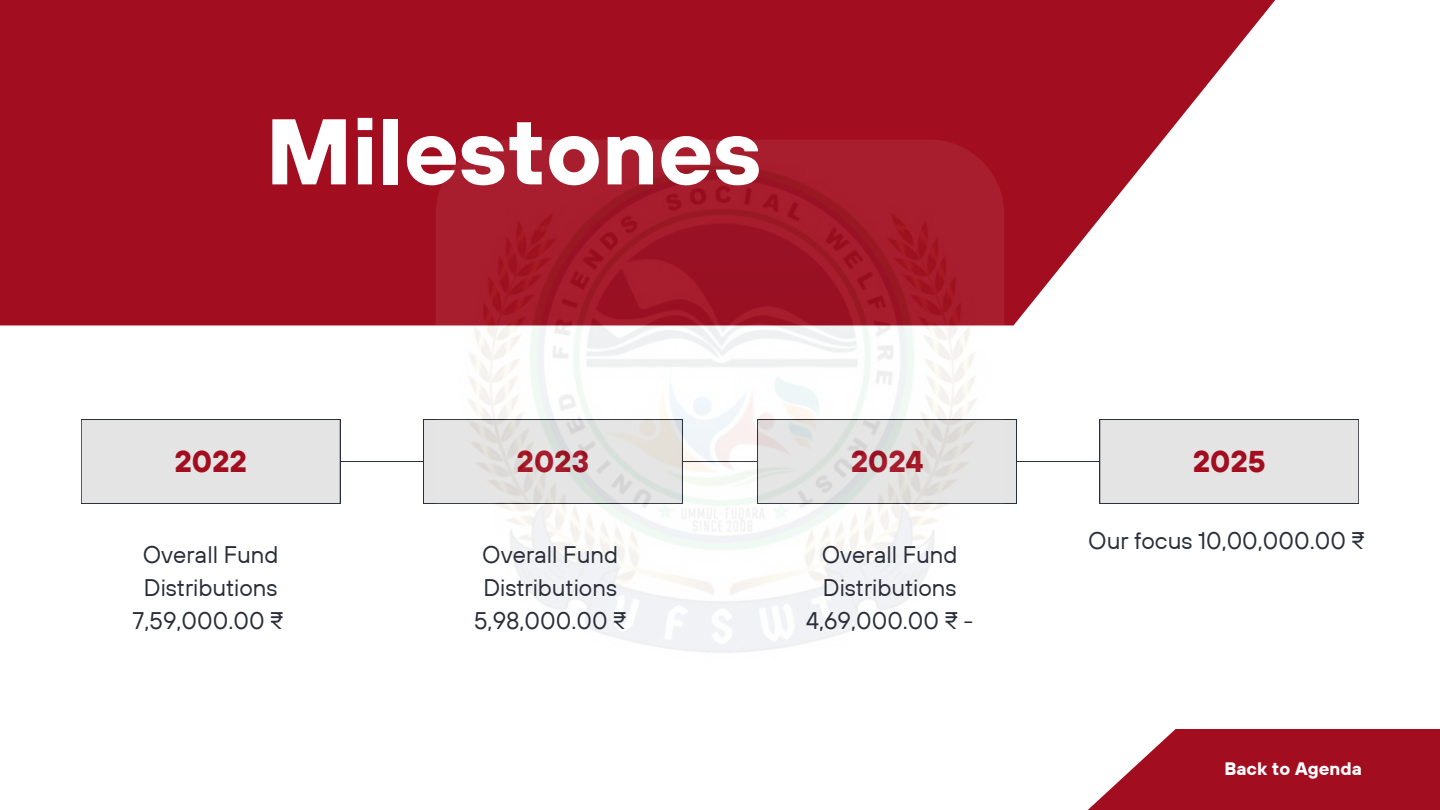
<style>
.page{position:relative;width:1440px;height:810px;background:#fff}
.page>*{position:absolute;margin:0;border:0;box-sizing:border-box;transform-origin:0 0}
.t1{font:700 93px "TT Hoves";color:#fff}
.t2{font:700 30px "TT Hoves";color:#a20e20}
.t3{font:24px/33px "TT Hoves";color:#2a2e3a;text-align:center}
.t4{font:700 18px "TT Hoves";color:#fff}
</style>
<div class="page">
<svg style="left:0;top:0;width:1276px;height:325px;background:#ae2e3e"></svg>
<div style="left:81px;top:419px;width:259px;height:85px;background:#e4e4e4"></div>
<svg style="left:423px;top:419px;width:13px;height:85px"></svg>
<svg style="left:1004px;top:419px;width:13px;height:85px"></svg>
<div style="left:1100px;top:419px;width:259px;height:85px;background:#e4e4e4"></div>
<hr style="left:340px;top:461px;width:83px;height:1px;background:#2a2e3a">
<hr style="left:1017px;top:461px;width:83px;height:1px;background:#2a2e3a">
<svg style="left:1088px;top:729px;width:352px;height:81px;background:#ad2b3b"></svg>
<img style="left:436px;top:140px;width:568px;height:530px;border-radius:75px">
<h2 class="t1" style="left:266px;top:91px;width:497px">Milestones</h2>
<h1 class="t2" style="left:174px;top:442px;width:74px">2022</h1>
<p class="t2" style="left:517px;top:442px;width:74px">2023</p>
<h2 class="t2" style="left:851px;top:442px;width:74px">2024</h2>
<h2 class="t2" style="left:1193px;top:442px;width:74px">2025</h2>
<h3 class="t3" style="left:133px;top:538px;width:152px">Overall Fund<br>Distributions<br>7,59,000.00 ₹</h3>
<h3 class="t3" style="left:474px;top:538px;width:154px">Overall Fund<br>Distributions<br>5,98,000.00 ₹</h3>
<h3 class="t3" style="left:806px;top:538px;width:169px">Overall Fund<br>Distributions<br>4,69,000.00 ₹ -</h3>
<h3 class="t3" style="left:1088px;top:524px;width:278px">Our focus 10,00,000.00 ₹</h3>
<h2 class="t4" style="left:1224px;top:757px;width:139px">Back to Agenda</h2>
</div>
